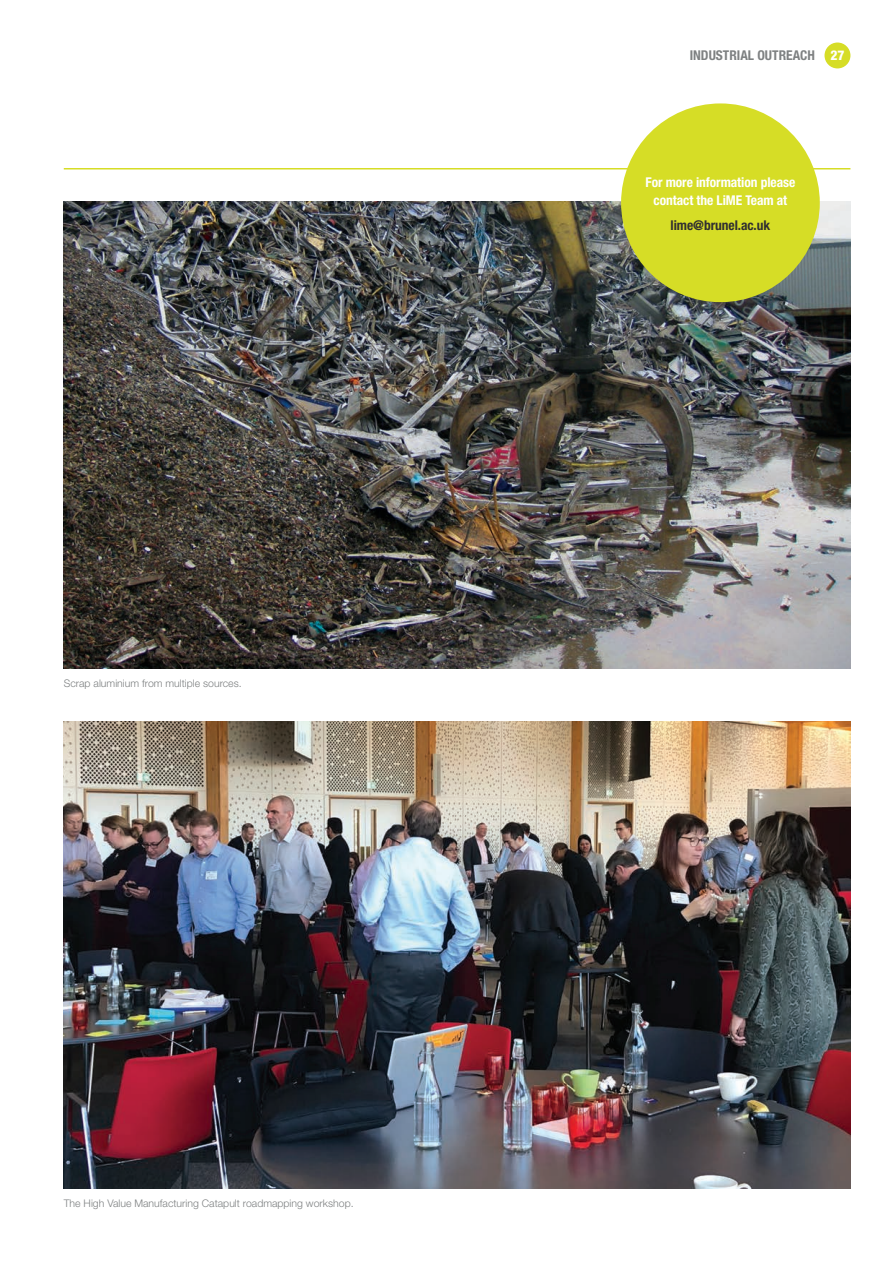
<style>
.page{position:relative;width:893px;height:1263px;background:#fff}
.page>*{position:absolute;margin:0;border:0;box-sizing:border-box;transform-origin:0 0}
.Report_Body_Copy{font:700 condensed 13.5px/18px "Helvetica Neue";letter-spacing:-.005em;color:#fff;text-align:center}
.Running_Head_Right{font:700 condensed 13.5px "Helvetica Neue";color:#7e8182}
.Report_Body_Copy-2{font:700 condensed 13.5px "Helvetica Neue";letter-spacing:-.005em;color:#312f30}
.Folios{font:800 condensed 13.5px "Helvetica Neue";color:#fff}
.Figure_Body_Copy{font:300 10.5px "Helvetica Neue";color:#7e8182}
</style>
<div class="page">
<div style="left:824px;top:43px;width:26px;height:25px;background:#d6dd26;border-radius:50%"></div>
<hr style="left:64px;top:168px;width:786px;height:1px;background:#d6dd26">
<img style="left:64px;top:201px;width:786px;height:467px">
<img style="left:64px;top:721px;width:786px;height:467px">
<div style="left:621px;top:103px;width:199px;height:199px;background:#d6dd26;border-radius:50%"></div>
<p class="Figure_Body_Copy" style="left:64px;top:677px;width:179px">Scrap aluminium from multiple sources.</p>
<p class="Figure_Body_Copy" style="left:64px;top:1197px;width:291px">The High Value Manufacturing Catapult roadmapping workshop.</p>
<p class="Running_Head_Right" style="left:690px;top:47px;width:127px">INDUSTRIAL OUTREACH</p>
<p class="Folios" style="left:830px;top:47px;width:16px">27</p>
<p class="Report_Body_Copy" style="left:645px;top:173px;width:151px">For more information please contact the LiME Team at</p>
<p class="Report_Body_Copy-2" style="left:671px;top:217px;width:101px">lime@brunel.ac.uk</p>
</div>
